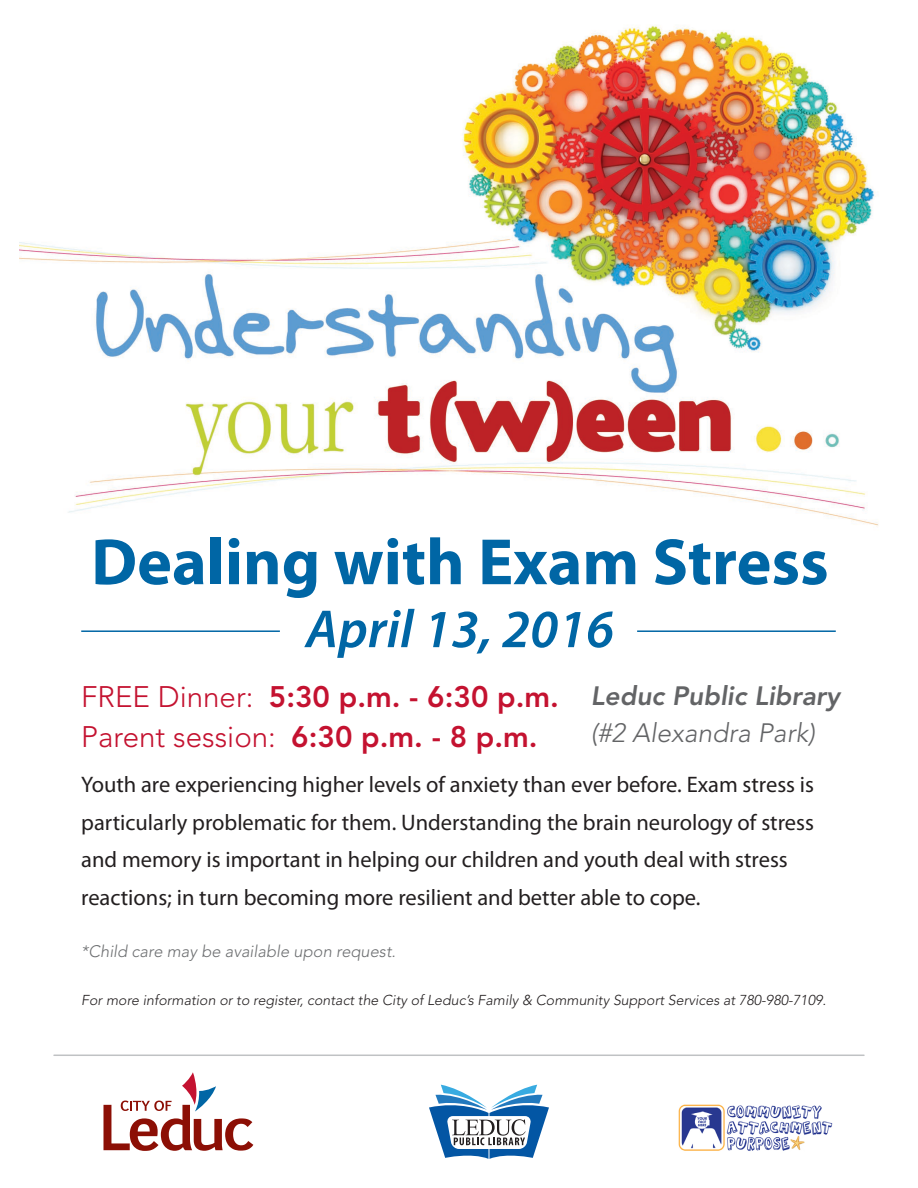
<style>
.page{position:relative;width:918px;height:1188px;background:#fff}
.page>*{position:absolute;margin:0;border:0;box-sizing:border-box;transform-origin:0 0}
.t1{font:700 66px "Myriad Pro";color:#0066a5}
.t2{font:italic 600 54px "Myriad Pro";color:#0066a5}
.t3{font:800 29.55px "Avenir LT Std";color:#c41230}
.t4{font:300 29.55px "Avenir LT Std";color:#c41230}
.t5{font:italic 800 26.4px/37.7px "Avenir LT Std";color:#636466}
.t6{font:22.5px/37.5px "Myriad Pro";color:#231f20}
.t7{font:italic 300 16.5px "Avenir LT Std";color:#6d6f71}
.t8{font:italic 300 14.25px "Avenir LT Std";color:#231f20}
.s1{font-weight:300}
.s2{font-weight:800}
</style>
<div class="page">
<img style="left:19px;top:25px;width:860px;height:501px">
<hr style="left:54px;top:1055px;width:810px;height:1px;background:#c0c2c4">
<svg style="left:104px;top:1072px;width:149px;height:79px"></svg>
<img style="left:678px;top:1104px;width:155px;height:47px">
<svg style="left:429px;top:1085px;width:120px;height:74px"></svg>
<hr style="left:81px;top:630px;width:199px;height:2px;background:#0066a5">
<hr style="left:637px;top:630px;width:199px;height:2px;background:#0066a5">
<p class="t1" style="left:91px;top:519px;width:739px">Dealing with Exam Stress</p>
<p class="t2" style="left:306px;top:595px;width:310px">April 13, 2016</p>
<p class="t3" style="left:81px;top:679px;width:479px"><span class="s1">FREE Dinner:</span> 5:30 p.m. - 6:30 p.m.</p>
<p class="t4" style="left:81px;top:719px;width:458px">Parent session: <span class="s2">6:30 p.m. - 8 p.m.</span></p>
<p class="t5" style="left:591px;top:677px;width:251px">Leduc Public Library <span class="s1">(#2 Alexandra Park)</span></p>
<p class="t6" style="left:81px;top:766px;width:734px">Youth are experiencing higher levels of anxiety than ever before. Exam stress is particularly problematic for them. Understanding the brain neurology of stress and memory is important in helping our children and youth deal with stress reactions; in turn becoming more resilient and better able to cope.</p>
<p class="t7" style="left:81px;top:942px;width:316px">*Child care may be available upon request.</p>
<p class="t8" style="left:81px;top:992px;width:747px">For more information or to register, contact the City of Leduc’s Family &amp; Community Support Services at 780-980-7109.</p>
</div>
